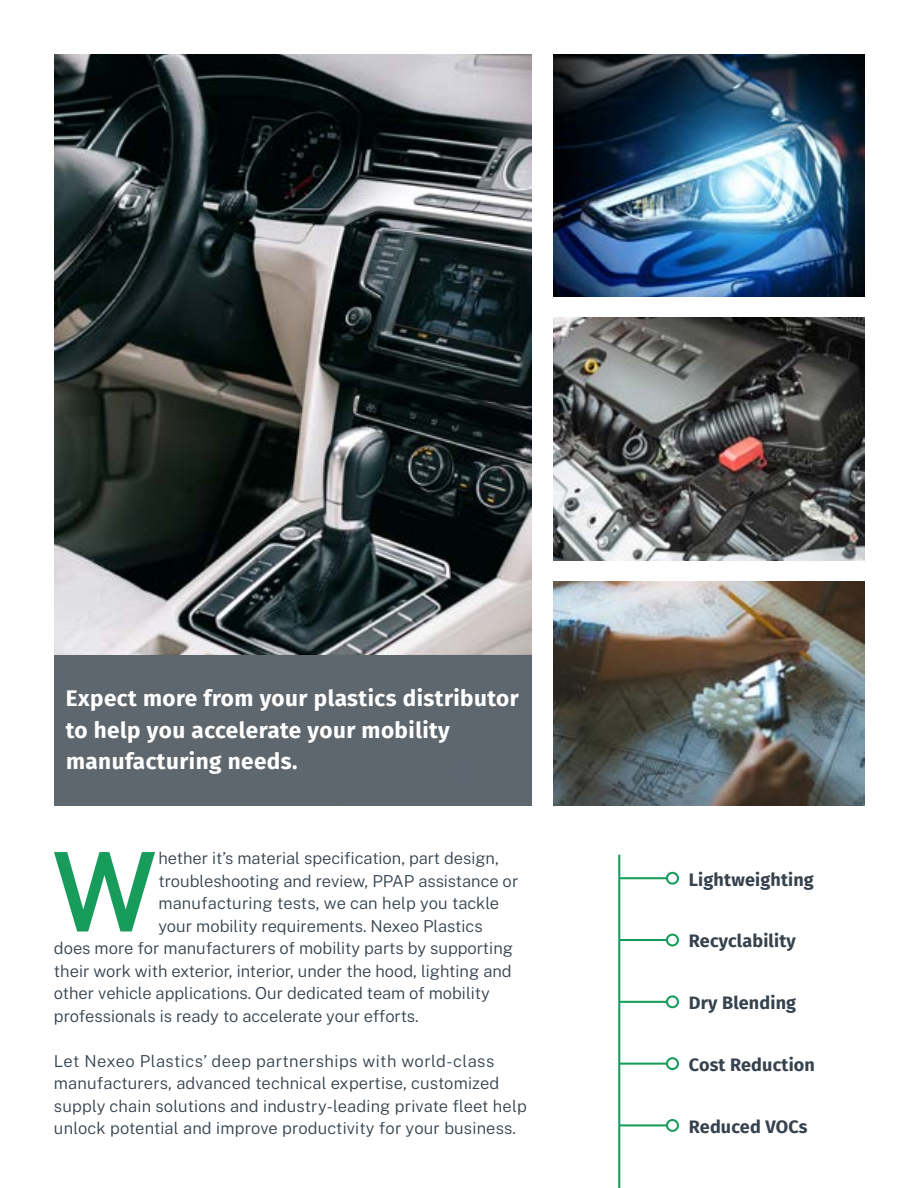
<style>
.page{position:relative;width:918px;height:1188px;background:#fff}
.page>*{position:absolute;margin:0;border:0;box-sizing:border-box;transform-origin:0 0}
.t1{font:600 109.8px "Public Sans";color:#179c5c}
.t2{font:700 22.5px/31.5px "Fira Sans";letter-spacing:.02em;color:#fff}
.t3{font:700 18px "Fira Sans";letter-spacing:.01em;color:#36424d}
.t4{font:300 16.5px/22.5px "Public Sans";color:#36424d}
</style>
<div class="page">
<img style="left:54px;top:54px;width:477px;height:600px">
<img style="left:553px;top:581px;width:311px;height:225px">
<img style="left:553px;top:318px;width:311px;height:242px">
<img style="left:553px;top:54px;width:311px;height:243px">
<div style="left:54px;top:654px;width:477px;height:152px;background:#5f676e"></div>
<hr style="left:618px;top:855px;width:2px;height:333px;background:#179c5c">
<svg style="left:618px;top:994px;width:61px;height:15px"></svg>
<svg style="left:618px;top:933px;width:61px;height:14px"></svg>
<svg style="left:618px;top:871px;width:61px;height:15px"></svg>
<svg style="left:618px;top:1056px;width:61px;height:15px"></svg>
<svg style="left:618px;top:1118px;width:61px;height:15px"></svg>
<h2 class="t2" style="left:66px;top:681px;width:455px">Expect more from your plastics distributor to help you accelerate your mobility manufacturing needs.</h2>
<h1 class="t1" style="left:52px;top:819px;width:107px">W</h1>
<p class="t4" style="left:158px;top:846px;width:342px">hether it’s material specification, part design,</p>
<p class="t4" style="left:158px;top:869px;width:362px">troubleshooting and review, PPAP assistance or</p>
<p class="t4" style="left:158px;top:891px;width:342px">manufacturing tests, we can help you tackle</p>
<p class="t4" style="left:158px;top:914px;width:326px">your mobility requirements. Nexeo Plastics</p>
<p class="t4" style="left:54px;top:936px;width:461px">does more for manufacturers of mobility parts by supporting</p>
<p class="t4" style="left:54px;top:959px;width:459px">their work with exterior, interior, under the hood, lighting and</p>
<p class="t4" style="left:54px;top:981px;width:437px">other vehicle applications. Our dedicated team of mobility</p>
<p class="t4" style="left:54px;top:1004px;width:366px">professionals is ready to accelerate your efforts.</p>
<p class="t4" style="left:54px;top:1049px;width:474px">Let Nexeo Plastics’ deep partnerships with world-class manufacturers, advanced technical expertise, customized supply chain solutions and industry-leading private fleet help unlock potential and improve productivity for your business.</p>
<p class="t3" style="left:689px;top:864px;width:127px">Lightweighting</p>
<p class="t3" style="left:689px;top:926px;width:108px">Recyclability</p>
<p class="t3" style="left:689px;top:988px;width:109px">Dry Blending</p>
<p class="t3" style="left:689px;top:1050px;width:128px">Cost Reduction</p>
<p class="t3" style="left:689px;top:1112px;width:120px">Reduced VOCs</p>
</div>
